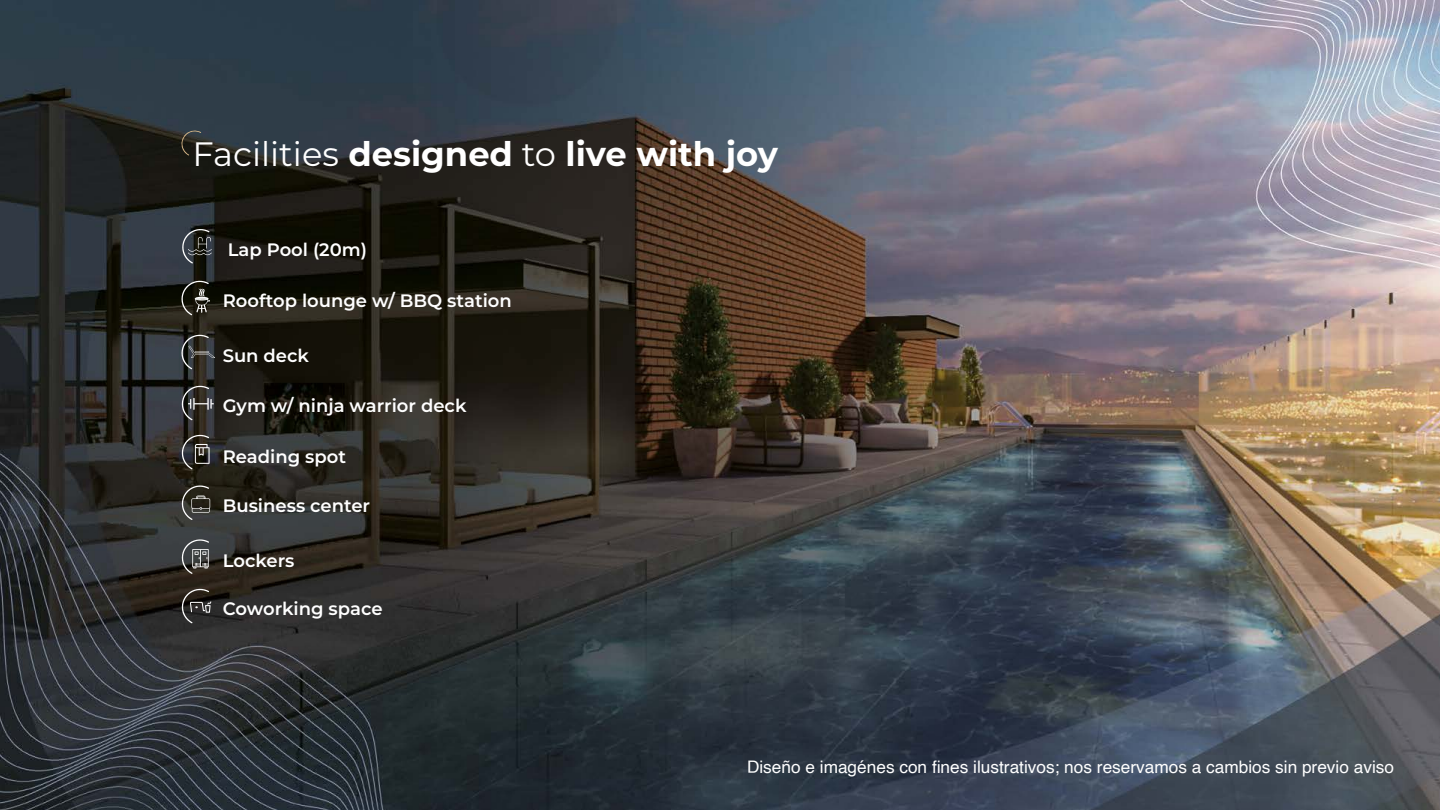
<style>
.page{position:relative;width:1440px;height:810px;background:#fff}
.page>*{position:absolute;margin:0;border:0;box-sizing:border-box;transform-origin:0 0}
.t1{font:700 33.75px "Montserrat";color:#fff}
.t2{font:600 18px "Montserrat";color:#fff}
.t3{font:17.25px "Helvetica";color:#fff}
.s1{font-weight:400}
</style>
<div class="page">
<img style="left:0;top:0;width:1440px;height:810px">
<svg style="left:180px;top:130px;width:21px;height:26px"></svg>
<svg style="left:181px;top:228px;width:31px;height:36px"></svg>
<svg style="left:180px;top:333px;width:35px;height:37px"></svg>
<svg style="left:180px;top:384px;width:34px;height:37px"></svg>
<svg style="left:180px;top:433px;width:30px;height:37px"></svg>
<svg style="left:180px;top:484px;width:30px;height:36px"></svg>
<svg style="left:180px;top:538px;width:29px;height:36px"></svg>
<svg style="left:180px;top:587px;width:31px;height:37px"></svg>
<svg style="left:180px;top:279px;width:30px;height:37px"></svg>
<h1 class="t1" style="left:192px;top:130px;width:587px"><span class="s1">Facilities</span> designed <span class="s1">to</span> live with joy</h1>
<p class="t2" style="left:228px;top:237px;width:141px">Lap Pool (20m)</p>
<p class="t2" style="left:223px;top:287px;width:291px">Rooftop lounge w/ BBQ station</p>
<p class="t2" style="left:223px;top:343px;width:88px">Sun deck</p>
<p class="t2" style="left:223px;top:393px;width:245px">Gym w/ ninja warrior deck</p>
<p class="t2" style="left:223px;top:444px;width:125px">Reading spot</p>
<p class="t2" style="left:223px;top:493px;width:149px">Business center</p>
<p class="t2" style="left:223px;top:548px;width:73px">Lockers</p>
<p class="t2" style="left:223px;top:596px;width:161px">Coworking space</p>
<p class="t3" style="left:747px;top:753px;width:649px">Diseño e imagénes con fines ilustrativos; nos reservamos a cambios sin previo aviso</p>
</div>
